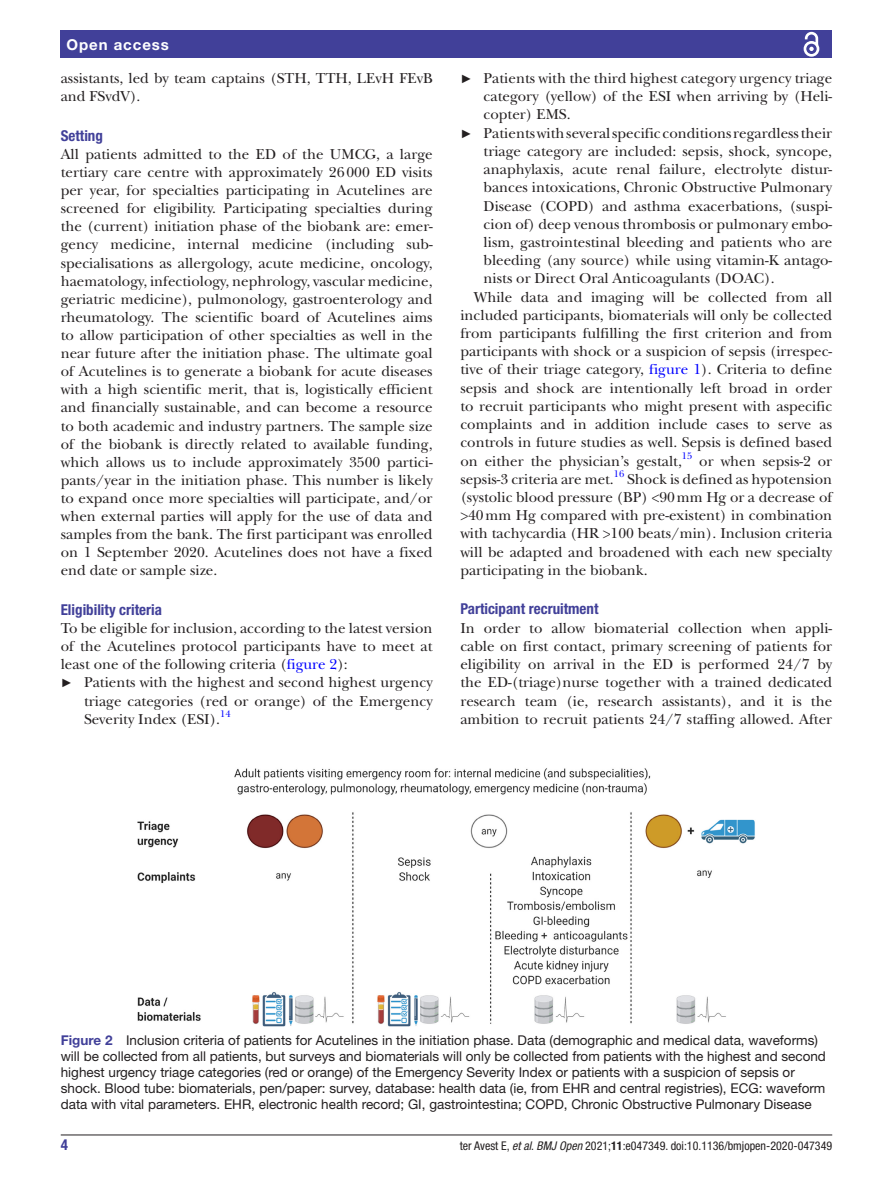
<style>
.page{position:relative;width:893px;height:1191px;background:#fff}
.page>*{position:absolute;margin:0;border:0;box-sizing:border-box;transform-origin:0 0}
.t1{font:15px/18.1px "New Baskerville";color:#231f20;text-align:justify}
.t2{font:700 condensed 15px "Helvetica Neue LT Std";color:#414099}
.t3{font:700 15px "Helvetica Neue LT Std";letter-spacing:.065em;color:#fff}
.t4{font:13.5px/16.2px "Helvetica Neue LT Std";color:#231f20}
.t5{font:condensed 12px "Helvetica Neue LT Std";color:#231f20}
.t6{font:9.9px "New Baskerville";color:#00f}
.s1{color:#00f}
.s2{font-family:"Arial";font-size:12px}
.s3{font-weight:700;color:#414099}
.s4{font-style:italic}
.s5{font-weight:700}
</style>
<div class="page">
<hr style="left:61px;top:1134px;width:771px;height:1px;background:#231f20">
<div style="left:61px;top:31px;width:771px;height:27px;background:#414099"></div>
<svg style="left:803px;top:31px;width:17px;height:26px"></svg>
<img style="left:138px;top:768px;width:617px;height:258px">
<p class="t3" style="left:66px;top:35px;width:104px">Open access</p>
<p class="t1" style="left:61px;top:69px;width:373px">assistants, led by team captains (STH, TTH, LEvH FEvB and FSvdV).</p>
<p class="t2" style="left:61px;top:126px;width:44px">Setting</p>
<p class="t1" style="left:61px;top:145px;width:373px">All patients admitted to the ED of the UMCG, a large tertiary care centre with approximately 26000 ED visits per year, for specialties participating in Acutelines are screened for eligibility. Participating specialties during the (current) initiation phase of the biobank are: emer&shy;gency medicine, internal medicine (including sub&shy;specialisations as allergology, acute medicine, oncology, haematology, infectiology, nephrology, vascular medicine, geriatric medicine), pulmonology, gastroenterology and rheumatology. The scientific board of Acutelines aims to allow participation of other specialties as well in the near future after the initiation phase. The ultimate goal of Acutelines is to generate a biobank for acute diseases with a high scientific merit, that is, logistically efficient and financially sustainable, and can become a resource to both academic and industry partners. The sample size of the biobank is directly related to available funding, which allows us to include approximately 3500 partici&shy;pants/year in the initiation phase. This number is likely to expand once more specialties will participate, and/or when external parties will apply for the use of data and samples from the bank. The first participant was enrolled on 1 September 2020. Acutelines does not have a fixed end date or sample size.</p>
<p class="t2" style="left:61px;top:600px;width:103px">Eligibility criteria</p>
<p class="t1" style="left:61px;top:619px;width:373px">To be eligible for inclusion, according to the latest version</p>
<p class="t1" style="left:61px;top:637px;width:373px">of the Acutelines protocol participants have to meet at</p>
<p class="t1" style="left:61px;top:655px;width:289px">least one of the following criteria (<span class="s1">figure 2</span>):</p>
<p class="t1" style="left:61px;top:673px;width:373px"><span class="s2">►</span> Patients with the highest and second highest urgency</p>
<p class="t1" style="left:84px;top:691px;width:350px">triage categories (red or orange) of the Emergency</p>
<p class="t1" style="left:84px;top:710px;width:138px">Severity Index (ESI).</p>
<p class="t6" style="left:220px;top:708px;width:12px">14</p>
<p class="t1" style="left:460px;top:69px;width:373px"><span class="s2">►</span> Patients with the third highest category urgency triage</p>
<p class="t1" style="left:484px;top:87px;width:350px">category (yellow) of the ESI when arriving by (Heli-</p>
<p class="t1" style="left:484px;top:106px;width:88px">copter) EMS.</p>
<p class="t1" style="left:460px;top:124px;width:373px"><span class="s2">►</span> Patients with several specific conditions regardless their</p>
<p class="t1" style="left:484px;top:142px;width:350px">triage category are included: sepsis, shock, syncope,</p>
<p class="t1" style="left:484px;top:160px;width:350px">anaphylaxis, acute renal failure, electrolyte distur-</p>
<p class="t1" style="left:484px;top:178px;width:350px">bances intoxications, Chronic Obstructive Pulmonary</p>
<p class="t1" style="left:484px;top:197px;width:350px">Disease (COPD) and asthma exacerbations, (suspi-</p>
<p class="t1" style="left:484px;top:215px;width:350px">cion of) deep venous thrombosis or pulmonary embo-</p>
<p class="t1" style="left:484px;top:233px;width:350px">lism, gastrointestinal bleeding and patients who are</p>
<p class="t1" style="left:484px;top:251px;width:350px">bleeding (any source) while using vitamin-K antago-</p>
<p class="t1" style="left:484px;top:269px;width:292px">nists or Direct Oral Anticoagulants (DOAC).</p>
<p class="t1" style="left:474px;top:288px;width:360px">While data and imaging will be collected from all</p>
<p class="t1" style="left:460px;top:306px;width:373px">included participants, biomaterials will only be collected</p>
<p class="t1" style="left:460px;top:324px;width:373px">from participants fulfilling the first criterion and from</p>
<p class="t1" style="left:460px;top:342px;width:373px">participants with shock or a suspicion of sepsis (irrespec-</p>
<p class="t1" style="left:460px;top:361px;width:373px">tive of their triage category, <span class="s1">figure 1</span>). Criteria to define</p>
<p class="t1" style="left:460px;top:379px;width:373px">sepsis and shock are intentionally left broad in order</p>
<p class="t1" style="left:460px;top:397px;width:373px">to recruit participants who might present with aspecific</p>
<p class="t1" style="left:460px;top:415px;width:373px">complaints and in addition include cases to serve as</p>
<p class="t1" style="left:460px;top:433px;width:373px">controls in future studies as well. Sepsis is defined based</p>
<p class="t1" style="left:460px;top:452px;width:223px">on either the physician’s gestalt,</p>
<p class="t6" style="left:682px;top:450px;width:12px">15</p>
<p class="t1" style="left:699px;top:452px;width:134px">or when sepsis-2 or</p>
<p class="t1" style="left:460px;top:470px;width:155px">sepsis-3 criteria are met.</p>
<p class="t6" style="left:614px;top:468px;width:12px">16</p>
<p class="t1" style="left:460px;top:470px;width:373px;text-indent:167px">Shock is defined as hypotension (systolic blood pressure (BP) &lt;90mm Hg or a decrease of &gt;40mm Hg compared with pre-existent) in combination with tachycardia (HR &gt;100 beats/min). Inclusion criteria will be adapted and broadened with each new specialty participating in the biobank.</p>
<p class="t2" style="left:460px;top:600px;width:140px">Participant recruitment</p>
<p class="t1" style="left:460px;top:619px;width:373px">In order to allow biomaterial collection when appli&shy;cable on first contact, primary screening of patients for eligibility on arrival in the ED is performed 24/7 by the ED-(triage)nurse together with a trained dedicated research team (ie, research assistants), and it is the ambition to recruit patients 24/7 staffing allowed. After</p>
<p class="t4" style="left:61px;top:1031px;width:767px"><span class="s3">Figure 2</span> Inclusion criteria of patients for Acutelines in the initiation phase. Data (demographic and medical data, waveforms) will be collected from all patients, but surveys and biomaterials will only be collected from patients with the highest and second highest urgency triage categories (red or orange) of the Emergency Severity Index or patients with a suspicion of sepsis or shock. Blood tube: biomaterials, pen/paper: survey, database: health data (ie, from EHR and central registries), ECG: waveform data with vital parameters. EHR, electronic health record; GI, gastrointestina; COPD, Chronic Obstructive Pulmonary Disease</p>
<p class="t2" style="left:61px;top:1135px;width:9px">4</p>
<p class="t5" style="left:460px;top:1138px;width:374px">ter Avest E, <span class="s4">et al</span>. <span class="s4">BMJ Open</span> 2021;<span class="s5">11</span>:e047349. doi:10.1136/bmjopen-2020-047349</p>
</div>
